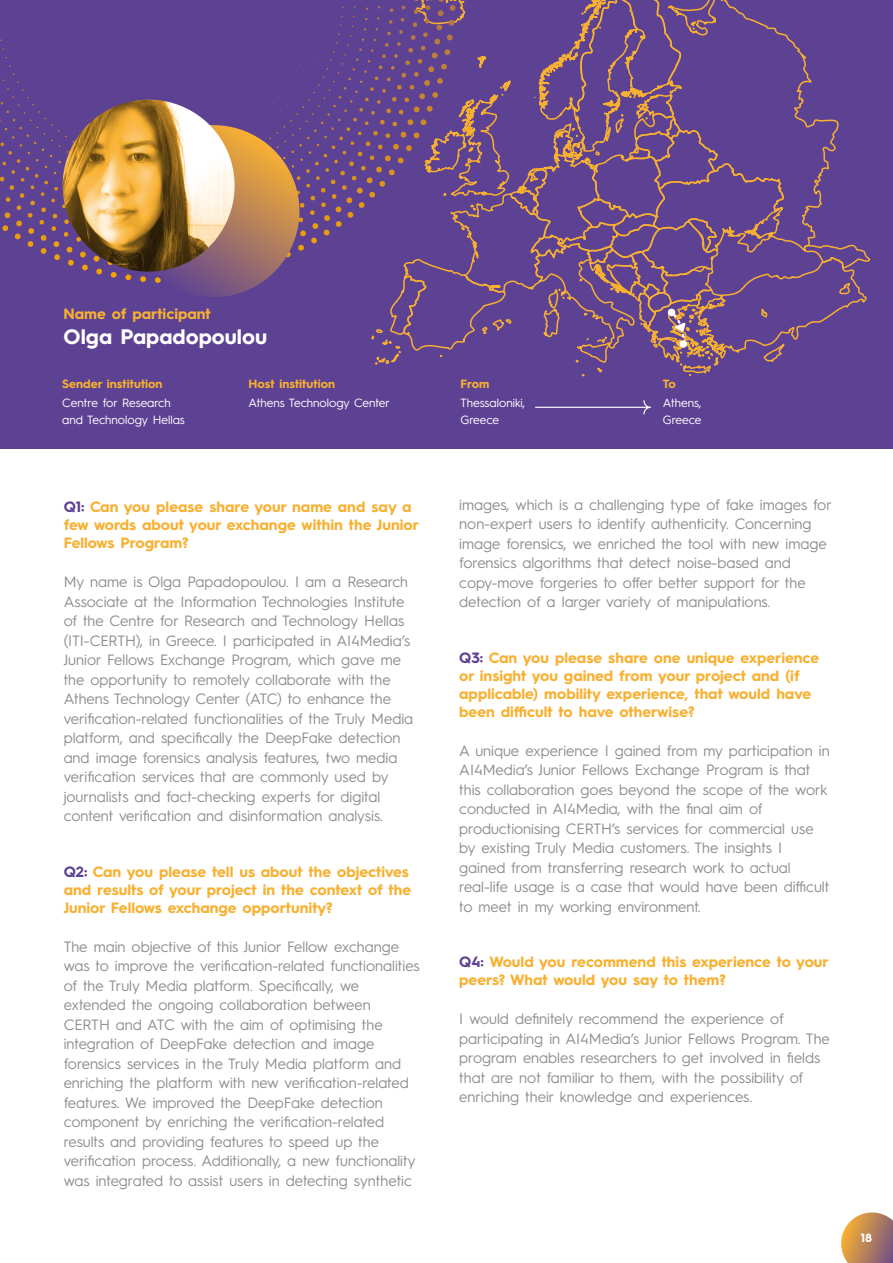
<style>
.page{position:relative;width:893px;height:1263px;background:#fff}
.page>*{position:absolute;margin:0;border:0;box-sizing:border-box;transform-origin:0 0}
.t1{font:700 21px "Hurme Geometric Sans 3";color:#fff}
.t2{font:15px/19.5px "Hurme Geometric Sans 3";color:#8e8f8f}
.t3{font:700 15px/18px "Hurme Geometric Sans 3";color:#f8b031}
.t4{font:12px/16.5px "Hurme Geometric Sans 3";color:#fff}
.t5{font:700 12px "Hurme Geometric Sans 3";color:#f8b031}
.t6{font:700 12px "Hurme Geometric Sans 3";color:#fff}
.s1{color:#5d4293}
</style>
<div class="page">
<div style="left:0;top:0;width:893px;height:449px;background:#5d4293"></div>
<svg style="left:535px;top:400px;width:116px;height:14px"></svg>
<svg style="left:8px;top:0;width:863px;height:377px"></svg>
<svg style="left:841px;top:1212px;width:52px;height:51px;background:#c0926e"></svg>
<img style="left:58px;top:100px;width:180px;height:182px">
<p class="t3" style="left:64px;top:304px;width:149px">Name of participant</p>
<h1 class="t1" style="left:64px;top:322px;width:205px">Olga Papadopoulou</h1>
<p class="t5" style="left:62px;top:375px;width:102px">Sender institution</p>
<p class="t4" style="left:62px;top:394px;width:124px">Centre for Research and Technology Hellas</p>
<p class="t5" style="left:249px;top:375px;width:88px">Host institution</p>
<p class="t4" style="left:249px;top:394px;width:143px">Athens Technology Center</p>
<p class="t3" style="left:64px;top:497px;width:357px"><span class="s1">Q1:</span> Can you please share your name and say a few words about your exchange within the Junior<br>Fellows Program?</p>
<p class="t2" style="left:64px;top:571px;width:351px">My name is Olga Papadopoulou. I am a Research Associate at the Information Technologies Institute of the Centre for Research and Technology Hellas (ITI-CERTH), in Greece. I participated in AI4Media’s Junior Fellows Exchange Program, which gave me the opportunity to remotely collaborate with the Athens Technology Center (ATC) to enhance the verification-related functionalities of the Truly Media platform, and specifically the DeepFake detection and image forensics analysis features, two media verification services that are commonly used by journalists and fact-checking experts for digital content verification and disinformation analysis.</p>
<p class="t3" style="left:64px;top:861px;width:349px"><span class="s1">Q2:</span> Can you please tell us about the objectives and results of your project in the context of the<br>Junior Fellows exchange opportunity?</p>
<p class="t2" style="left:64px;top:936px;width:358px">The main objective of this Junior Fellow exchange was to improve the verification-related functionalities of the Truly Media platform. Specifically, we extended the ongoing collaboration between CERTH and ATC with the aim of optimising the integration of DeepFake detection and image forensics services in the Truly Media platform and enriching the platform with new verification-related features. We improved the DeepFake detection component by enriching the verification-related results and providing features to speed up the verification process. Additionally, a new functionality was integrated to assist users in detecting synthetic</p>
<p class="t5" style="left:461px;top:375px;width:30px">From</p>
<p class="t4" style="left:461px;top:394px;width:66px">Thessaloniki,<br>Greece</p>
<p class="t5" style="left:663px;top:375px;width:15px">To</p>
<p class="t4" style="left:663px;top:394px;width:40px">Athens,<br>Greece</p>
<p class="t2" style="left:459px;top:494px;width:374px">images, which is a challenging type of fake images for non-expert users to identify authenticity. Concerning image forensics, we enriched the tool with new image forensics algorithms that detect noise-based and copy-move forgeries to offer better support for the detection of a larger variety of manipulations.</p>
<p class="t3" style="left:459px;top:648px;width:361px"><span class="s1">Q3:</span> Can you please share one unique experience or insight you gained from your project and (if applicable) mobility experience, that would have been difficult to have otherwise?</p>
<p class="t2" style="left:459px;top:740px;width:372px">A unique experience I gained from my participation in AI4Media’s Junior Fellows Exchange Program is that this collaboration goes beyond the scope of the work conducted in AI4Media, with the final aim of productionising CERTH’s services for commercial use by existing Truly Media customers. The insights I gained from transferring research work to actual real-life usage is a case that would have been difficult to meet in my working environment.</p>
<p class="t3" style="left:459px;top:952px;width:371px"><span class="s1">Q4:</span> Would you recommend this experience to your peers? What would you say to them?</p>
<p class="t2" style="left:459px;top:1008px;width:372px">I would definitely recommend the experience of participating in AI4Media’s Junior Fellows Program. The program enables researchers to get involved in fields that are not familiar to them, with the possibility of enriching their knowledge and experiences.</p>
<p class="t6" style="left:861px;top:1229px;width:13px">18</p>
</div>
